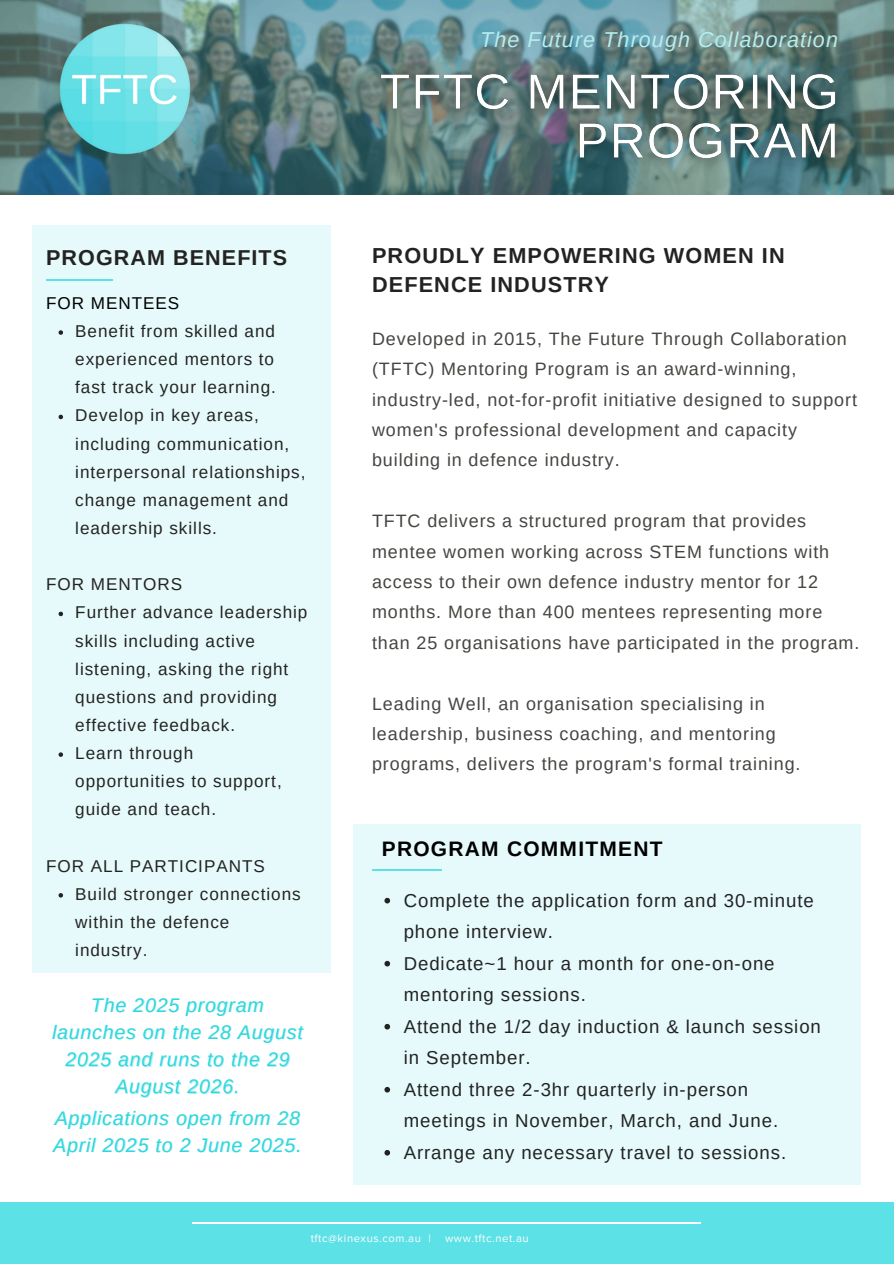
<style>
.page{position:relative;width:894px;height:1264px;background:#fff}
.page>*{position:absolute;margin:0;border:0;box-sizing:border-box;transform-origin:0 0}
.t1{font:700 21.75px/29.2px "Arimo";letter-spacing:.05em;color:#222}
.t2{font:italic 21.6px "Arimo";letter-spacing:.05em;color:#b4eef1}
.t3{font:700 21.6px "Arimo";letter-spacing:.05em;color:#232321}
.t4{font:700 21px "Arimo";letter-spacing:.06em;color:#000}
.t5{font:italic 19.65px/27.2px "Arimo";letter-spacing:.04em;color:#31d7df;text-align:center}
.t6{font:18.6px/31.5px "Arimo";letter-spacing:.05em;color:#222}
.t7{font:18px/30.3px "Arimo";letter-spacing:.05em;color:#444440}
.t8{font:17.1px/28.2px "Arimo";letter-spacing:.055em;color:#232321}
.t9{font:17.1px "Arimo";letter-spacing:.055em;color:#000}
.t10{font:11.25px "Proxima Nova";letter-spacing:.05em;color:#fff}
.t11{font:3.15px "Arimo";color:rgb(49 215 223/.4)}
</style>
<div class="page">
<img style="left:0;top:0;width:893px;height:194px">
<div style="left:32px;top:225px;width:298px;height:747px;background:#e6fafb"></div>
<hr style="left:46px;top:279px;width:67px;height:1px;background:#5ce1e6">
<div style="left:0;top:1202px;width:893px;height:61px;background:#5ce1e6"></div>
<hr style="left:192px;top:1222px;width:509px;height:1px;background:#fff">
<div style="left:353px;top:824px;width:507px;height:360px;background:#e6fafb"></div>
<hr style="left:372px;top:869px;width:70px;height:1px;background:#5ce1e6">
<img style="left:58px;top:22px;width:134px;height:134px">
<svg style="left:59px;top:330px;width:4px;height:5px"></svg>
<svg style="left:59px;top:415px;width:4px;height:4px"></svg>
<svg style="left:59px;top:611px;width:4px;height:5px"></svg>
<svg style="left:59px;top:752px;width:4px;height:5px"></svg>
<svg style="left:59px;top:893px;width:4px;height:4px"></svg>
<img style="left:358px;top:55px;width:497px;height:127px">
<svg style="left:384px;top:897px;width:6px;height:6px"></svg>
<svg style="left:384px;top:960px;width:6px;height:6px"></svg>
<svg style="left:384px;top:1023px;width:6px;height:6px"></svg>
<svg style="left:384px;top:1086px;width:6px;height:6px"></svg>
<svg style="left:384px;top:1150px;width:6px;height:5px"></svg>
<p class="t2" style="left:480px;top:28px;width:359px">The Future Through Collaboration</p>
<p class="t3" style="left:46px;top:245px;width:242px">PROGRAM BENEFITS</p>
<h4 class="t1" style="left:372px;top:241px;width:414px">PROUDLY EMPOWERING WOMEN IN<br>DEFENCE INDUSTRY</h4>
<p class="t9" style="left:46px;top:293px;width:134px">FOR MENTEES</p>
<h2 class="t8" style="left:75px;top:317px;width:202px;text-align:justify">Benefit from skilled and experienced mentors to fast track your learning.</h2>
<p class="t8" style="left:75px;top:401px;width:232px">Develop in key areas, including communication, interpersonal relationships, change management and leadership skills.</p>
<h4 class="t8" style="left:46px;top:570px;width:137px">FOR MENTORS</h4>
<p class="t8" style="left:75px;top:598px;width:233px">Further advance leadership skills including active listening, asking the right questions and providing effective feedback.</p>
<p class="t8" style="left:75px;top:739px;width:208px">Learn through opportunities to support, guide and teach.</p>
<h4 class="t8" style="left:46px;top:851px;width:220px">FOR ALL PARTICIPANTS</h4>
<p class="t8" style="left:75px;top:879px;width:227px">Build stronger connections within the defence industry.</p>
<p class="t5" style="left:52px;top:991px;width:252px">The 2025 program launches on the 28 August<br>2025 and runs to the 29<br>August 2026.</p>
<p class="t11" style="left:177px;top:1101px;width:3px">-<sup>-</sup></p>
<p class="t5" style="left:53px;top:1104px;width:250px;text-align:left">Applications open from 28<br>April 2025 to 2 June 2025.</p>
<p class="t7" style="left:372px;top:323px;width:486px">Developed in 2015, The Future Through Collaboration (TFTC) Mentoring Program is an award-winning, industry-led, not-for-profit initiative designed to support women's professional development and capacity building in defence industry.</p>
<p class="t7" style="left:372px;top:506px;width:488px">TFTC delivers a structured program that provides mentee women working across STEM functions with access to their own defence industry mentor for 12 months. More than 400 mentees representing more than 25 organisations have participated in the program.</p>
<h3 class="t7" style="left:372px;top:688px;width:430px">Leading Well, an organisation specialising in leadership, business coaching, and mentoring programs, delivers the program's formal training.</h3>
<h2 class="t4" style="left:382px;top:836px;width:282px">PROGRAM COMMITMENT</h2>
<h5 class="t6" style="left:403px;top:884px;width:411px">Complete the application form and 30-minute phone interview.</h5>
<h5 class="t6" style="left:403px;top:947px;width:372px">Dedicate~1 hour a month for one-on-one mentoring sessions.</h5>
<p class="t6" style="left:403px;top:1010px;width:418px">Attend the 1/2 day induction &amp; launch session in September.</p>
<p class="t6" style="left:403px;top:1073px;width:376px">Attend three 2-3hr quarterly in-person meetings in November, March, and June.</p>
<h2 class="t6" style="left:403px;top:1136px;width:384px">Arrange any necessary travel to sessions.</h2>
<p class="t10" style="left:310px;top:1231px;width:121px">tftc@kinexus.com.au |</p>
<p class="t10" style="left:445px;top:1231px;width:85px">www.tftc.net.au</p>
</div>
